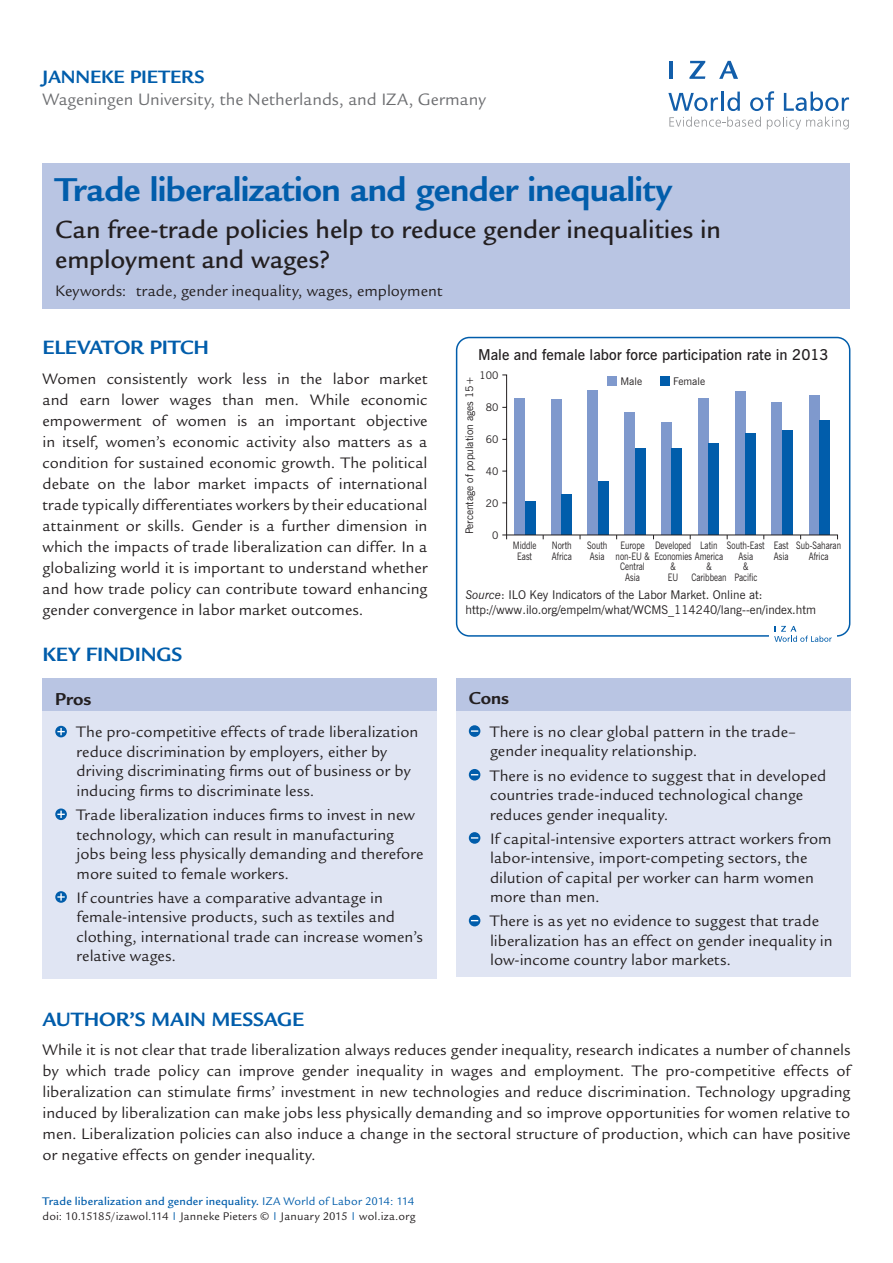
<style>
.page{position:relative;width:893px;height:1263px;background:#fff}
.page>*{position:absolute;margin:0;border:0;box-sizing:border-box;transform-origin:0 0}
.t1{font:700 36px "Legacy Sans Std";letter-spacing:-.015em;color:#015dab}
.t2{font:500 27px/30px "Legacy Sans Std";color:#231f20}
.t3{font:700 21px "Legacy Sans Std";letter-spacing:-.005em;color:#015dab}
.t4{font:700 19.5px "Legacy Sans Std";letter-spacing:-.01em;color:#015dab}
.t5{font:700 18.75px "Legacy Sans Std";letter-spacing:-.005em;color:#231f20}
.t6{font:18px "Legacy Sans Std";color:#6c6d70}
.t7{font:16.5px/19.5px "Legacy Sans Std";letter-spacing:.005em;color:#231f20}
.t8{font:600 15px "News Gothic BT";color:#231f20}
.t9{font:12px/15px "Legacy Sans Std";letter-spacing:.015em;color:#231f20}
.t10{font:12px/15px "News Gothic BT";color:#231f20}
.t11{font:10.5px "News Gothic BT";color:#231f20}
.t12{font:10.35px/10.5px "News Gothic BT";color:#231f20;text-align:center;scale:.8 1}
.s1{font-style:italic}
.s2{font-weight:500;color:#015dab}
.s3{color:#015dab}
</style>
<div class="page">
<svg style="left:668px;top:93px;width:50px;height:18px"></svg>
<hr style="left:721px;top:92px;width:3px;height:19px;background:#125eaa">
<svg style="left:727px;top:92px;width:13px;height:19px"></svg>
<svg style="left:750px;top:91px;width:24px;height:20px"></svg>
<svg style="left:784px;top:92px;width:65px;height:19px"></svg>
<svg style="left:669px;top:117px;width:92px;height:10px"></svg>
<svg style="left:767px;top:117px;width:82px;height:12px"></svg>
<hr style="left:669px;top:61px;width:4px;height:18px;background:#125eaa">
<svg style="left:689px;top:61px;width:16px;height:18px"></svg>
<svg style="left:719px;top:61px;width:19px;height:18px"></svg>
<div style="left:456px;top:680px;width:394px;height:297px;background:#e0e5f3"></div>
<div style="left:43px;top:680px;width:394px;height:298px;background:#e0e5f3"></div>
<div style="left:43px;top:678px;width:394px;height:32px;background:#b9c5e3"></div>
<div style="left:456px;top:678px;width:394px;height:32px;background:#b9c5e3"></div>
<svg style="left:55px;top:726px;width:12px;height:11px"></svg>
<svg style="left:57px;top:728px;width:8px;height:7px"></svg>
<svg style="left:55px;top:808px;width:12px;height:12px"></svg>
<svg style="left:57px;top:811px;width:8px;height:7px"></svg>
<svg style="left:55px;top:891px;width:12px;height:12px"></svg>
<svg style="left:57px;top:893px;width:8px;height:8px"></svg>
<div style="left:469px;top:725px;width:11px;height:12px;background:#015dab;border-radius:50%"></div>
<svg style="left:471px;top:730px;width:7px;height:2px"></svg>
<svg style="left:469px;top:769px;width:11px;height:11px"></svg>
<div style="left:469px;top:832px;width:11px;height:12px;background:#015dab;border-radius:50%"></div>
<svg style="left:471px;top:837px;width:7px;height:2px"></svg>
<svg style="left:469px;top:915px;width:11px;height:11px"></svg>
<div style="left:43px;top:163px;width:807px;height:146px;background:#b9c5e3"></div>
<div style="left:456px;top:337px;width:394px;height:300px;border:2px solid #015dab;border-radius:13px"></div>
<svg style="left:502px;top:374px;width:336px;height:166px"></svg>
<div style="left:608px;top:377px;width:9px;height:9px;background:#7f99cd"></div>
<div style="left:660px;top:377px;width:9px;height:9px;background:#015dab"></div>
<div style="left:769px;top:621px;width:68px;height:25px;background:#fff"></div>
<svg style="left:774px;top:626px;width:58px;height:16px"></svg>
<p class="t4" style="left:43px;top:66px;width:163px">Janneke Pieters</p>
<p class="t6" style="left:43px;top:89px;width:445px">Wageningen University, the Netherlands, and IZA, Germany</p>
<h1 class="t1" style="left:55px;top:169px;width:618px">Trade liberalization and gender inequality</h1>
<h2 class="t2" style="left:55px;top:214px;width:667px">Can free-trade policies help to reduce gender inequalities in employment and wages?</h2>
<p class="t7" style="left:55px;top:282px;width:389px">Keywords: trade, gender inequality, wages, employment</p>
<p class="t3" style="left:43px;top:335px;width:168px">ELEVATOR PITCH</p>
<p class="t7" style="left:43px;top:368px;width:387px;line-height:21px;text-align:justify">Women consistently work less in the labor market and earn lower wages than men. While economic empowerment of women is an important objective in itself, women’s economic activity also matters as a condition for sustained economic growth. The political debate on the labor market impacts of international trade typically differentiates workers by their educational attainment or skills. Gender is a further dimension in which the impacts of trade liberalization can differ. In a globalizing world it is important to understand whether and how trade policy can contribute toward enhancing gender convergence in labor market outcomes.</p>
<p class="t3" style="left:43px;top:642px;width:140px">KEY FIN DINGS</p>
<p class="t5" style="left:55px;top:688px;width:38px">Pros</p>
<p class="t7" style="left:77px;top:723px;width:343px">The pro-competitive effects of trade liberalization reduce discrimination by employers, either by driving discriminating firms out of business or by inducing firms to discriminate less.</p>
<p class="t7" style="left:77px;top:805px;width:349px">Trade liberalization induces firms to invest in new technology, which can result in manufacturing jobs being less physically demanding and therefore more suited to female workers.</p>
<p class="t7" style="left:77px;top:888px;width:348px">If countries have a comparative advantage in female-intensive products, such as textiles and clothing, international trade can increase women’s relative wages.</p>
<p class="t8" style="left:478px;top:346px;width:352px">Male and female labor force participation rate in 2013</p>
<p class="t11" style="left:479px;top:369px;width:20px">100</p>
<p class="t11" style="left:486px;top:401px;width:14px">80</p>
<p class="t11" style="left:486px;top:433px;width:14px">60</p>
<p class="t11" style="left:486px;top:465px;width:14px">40</p>
<p class="t11" style="left:486px;top:497px;width:14px">20</p>
<p class="t11" style="left:492px;top:529px;width:8px">0</p>
<p class="t11" style="left:463px;top:534px;width:159px;rotate:-90deg">Percentage of population ages 15+</p>
<p class="t11" style="left:620px;top:375px;width:23px">Male</p>
<p class="t11" style="left:673px;top:375px;width:33px">Female</p>
<p class="t12" style="left:513px;top:540px;width:31px">Middle<br>East</p>
<p class="t12" style="left:552px;top:540px;width:26px;text-align:left">North<br>Africa</p>
<p class="t12" style="left:587px;top:540px;width:27px;text-align:left">South<br>Asia</p>
<p class="t12" style="left:727px;top:540px;width:49px">South-East<br>Asia<br>&amp;<br>Pacific</p>
<p class="t12" style="left:616px;top:540px;width:44px">Europe non-EU &amp;<br>Central<br>Asia</p>
<p class="t12" style="left:655px;top:535px;width:47px;line-height:21px">Developed &amp;</p>
<p class="t12" style="left:668px;top:572px;width:15px">EU</p>
<p class="t12" style="left:700px;top:540px;width:23px">Latin</p>
<p class="t12" style="left:654px;top:551px;width:88px">Economies America</p>
<p class="t12" style="left:706px;top:561px;width:8px">&amp;</p>
<p class="t12" style="left:691px;top:572px;width:46px">Caribbean</p>
<p class="t12" style="left:796px;top:540px;width:58px">Sub-Saharan<br>Africa</p>
<p class="t12" style="left:774px;top:540px;width:20px;text-align:left">East<br>Asia</p>
<p class="t10" style="left:465px;top:587px;width:352px"><span class="s1">Source</span>: ILO Key Indicators of the Labor Market. Online at: http://www.ilo.org/empelm/what/WCMS_114240/lang--en/index.htm</p>
<p class="t5" style="left:469px;top:687px;width:42px">Cons</p>
<p class="t7" style="left:490px;top:722px;width:307px">There is no clear global pattern in the trade– gender inequality relationship.</p>
<p class="t7" style="left:490px;top:766px;width:338px">There is no evidence to suggest that in developed countries trade-induced technological change reduces gender inequality.</p>
<p class="t7" style="left:490px;top:829px;width:343px">If capital-intensive exporters attract workers from labor-intensive, import-competing sectors, the dilution of capital per worker can harm women more than men.</p>
<p class="t7" style="left:490px;top:912px;width:344px">There is as yet no evidence to suggest that trade liberalization has an effect on gender inequality in low-income country labor markets.</p>
<p class="t3" style="left:43px;top:1007px;width:141px">AUTHOR’S MAIN</p>
<p class="t3" style="left:212px;top:1007px;width:31px">MESSA</p>
<p class="t3" style="left:277px;top:1007px;width:26px">GE</p>
<p class="t7" style="left:43px;top:1040px;width:809px;line-height:21px;text-align:justify">While it is not clear that trade liberalization always reduces gender inequality, research indicates a number of channels by which trade policy can improve gender inequality in wages and employment. The pro-competitive effects of liberalization can stimulate firms’ investment in new technologies and reduce discrimination. Technology upgrading induced by liberalization can make jobs less physically demanding and so improve opportunities for women relative to men. Liberalization policies can also induce a change in the sectoral structure of production, which can have positive or negative effects on gender inequality.</p>
<p class="t9" style="left:43px;top:1193px;width:374px"><span class="s2">Trade liberalization and gender inequality.</span> <span class="s3">IZA World of Labor 2014: 114 </span>doi: 10.15185/izawol.114 <sup>|</sup> Janneke Pieters © <sup>|</sup> January 2015 <sup>|</sup> wol.iza.org</p>
</div>
